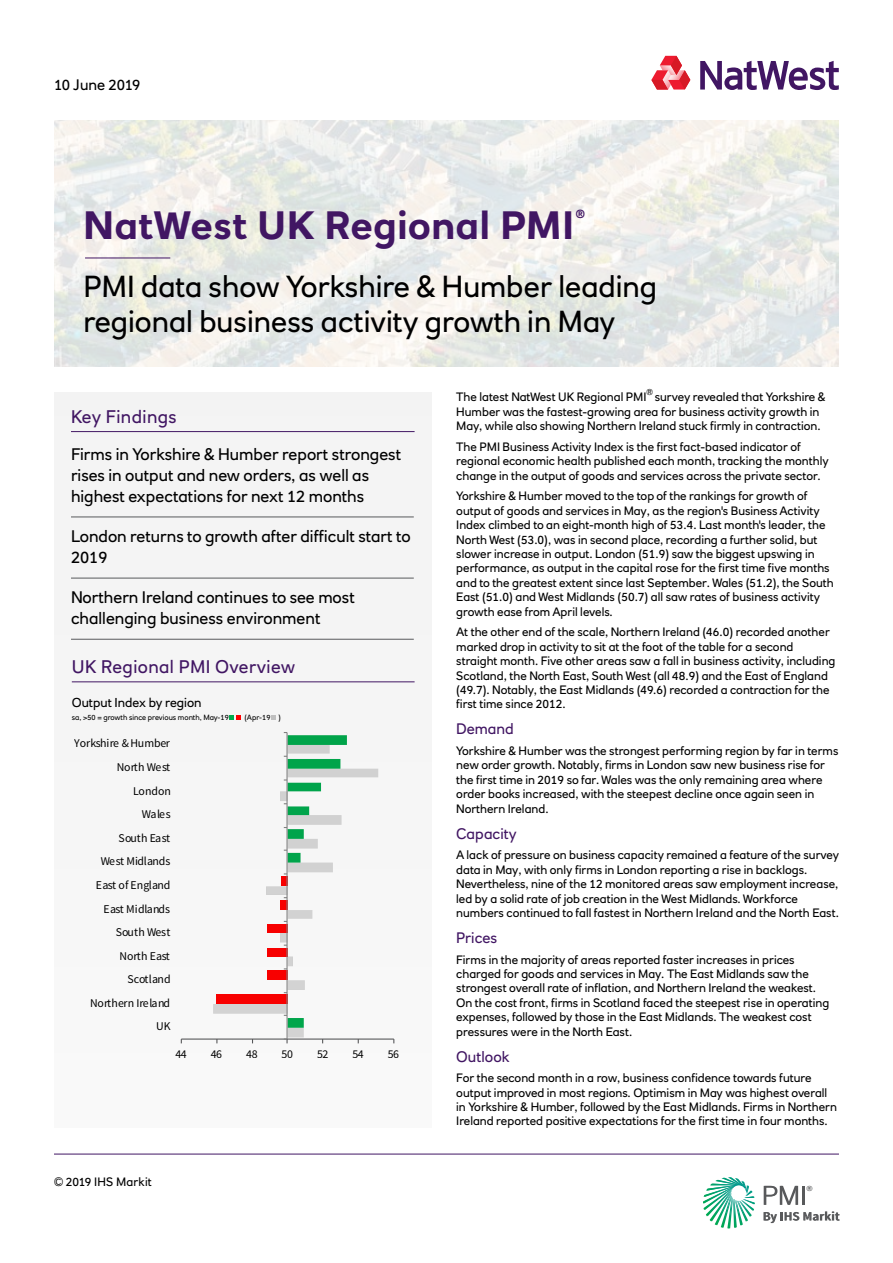
<style>
.page{position:relative;width:893px;height:1263px;background:#fff}
.page>*{position:absolute;margin:0;border:0;box-sizing:border-box;transform-origin:0 0}
.t1{font:700 39px "RN House Sans";letter-spacing:.02em;color:#411663}
.t2{font:30px/34.5px "RN House Sans";color:#000}
.t3{font:18px "RN House Sans";letter-spacing:.025em;color:#411663}
.t4{font:16.5px/21px "RN House Sans";color:#000}
.t5{font:15px "RN House Sans";color:#411663}
.t6{font:15px "RN House Sans";letter-spacing:-.01em;color:#000}
.t7{font:12.75px "RN House Sans";color:#000}
.t8{font:12px/14.4px "RN House Sans";color:#000}
.t9{font:11.85px "Source Sans Pro";letter-spacing:-.01em;color:#000}
.t10{font:700 11.55px "RN House Sans";color:#411663}
.t11{font:8.4px "RN House Sans";color:#000}
.t12{font:7.5px "RN House Sans";color:#000}
</style>
<div class="page">
<hr style="left:54px;top:1154px;width:785px;height:1px;background:#411663">
<img style="left:54px;top:120px;width:785px;height:247px">
<svg style="left:703px;top:1177px;width:52px;height:51px"></svg>
<svg style="left:763px;top:1211px;width:77px;height:12px"></svg>
<svg style="left:764px;top:1186px;width:48px;height:19px"></svg>
<div style="left:54px;top:392px;width:378px;height:736px;background:#f5f5f5"></div>
<hr style="left:72px;top:681px;width:343px;height:1px;background:#411663">
<hr style="left:71px;top:431px;width:344px;height:1px;background:#411663">
<hr style="left:85px;top:258px;width:85px;height:1px;background:#411663">
<svg style="left:700px;top:61px;width:139px;height:29px"></svg>
<svg style="left:651px;top:56px;width:39px;height:34px"></svg>
<svg style="left:213px;top:756px;width:165px;height:281px"></svg>
<div style="left:216px;top:994px;width:72px;height:10px;background:#f80000"></div>
<div style="left:267px;top:970px;width:21px;height:10px;background:#f80000"></div>
<div style="left:267px;top:948px;width:21px;height:8px;background:#f70000"></div>
<div style="left:267px;top:924px;width:21px;height:9px;background:#f70000"></div>
<div style="left:280px;top:900px;width:8px;height:10px;background:#f70000"></div>
<div style="left:281px;top:877px;width:7px;height:9px;background:#f70000"></div>
<hr style="left:181px;top:1038px;width:213px;height:1px;background:#58595b">
<hr style="left:286px;top:732px;width:2px;height:307px;background:#868686">
<svg style="left:284px;top:1038px;width:4px;height:5px"></svg>
<svg style="left:284px;top:732px;width:63px;height:296px"></svg>
<svg style="left:230px;top:715px;width:11px;height:5px"></svg>
<svg style="left:271px;top:715px;width:5px;height:4px"></svg>
<hr style="left:71px;top:517px;width:343px;height:1px;background:#58595b">
<hr style="left:71px;top:578px;width:343px;height:1px;background:#58595b">
<hr style="left:71px;top:639px;width:343px;height:1px;background:#58595b">
<p class="t6" style="left:54px;top:75px;width:88px">10 June 2019</p>
<h1 class="t1" style="left:83px;top:201px;width:492px">NatWest UK Regional PMI</h1>
<p class="t10" style="left:576px;top:207px;width:11px">®</p>
<h2 class="t2" style="left:83px;top:269px;width:575px">PMI data show Yorkshire &amp; Humber leading regional business activity growth in May</h2>
<h3 class="t3" style="left:71px;top:405px;width:107px">Key Findings</h3>
<h3 class="t4" style="left:71px;top:443px;width:332px">Firms in Yorkshire &amp; Humber report strongest rises in output and new orders, as well as highest expectations for next 12 months</h3>
<h3 class="t4" style="left:71px;top:526px;width:341px">London returns to growth after difficult start to<br>2019</h3>
<h3 class="t4" style="left:71px;top:587px;width:285px">Northern Ireland continues to see most challenging business environment</h3>
<h3 class="t3" style="left:72px;top:655px;width:225px">UK Regional PMI Overview</h3>
<p class="t7" style="left:72px;top:695px;width:131px">Output Index by region</p>
<p class="t12" style="left:72px;top:712px;width:158px">sa, &gt;50 = growth since previous month, May-19</p>
<p class="t12" style="left:245px;top:712px;width:38px">(Apr-19 )</p>
<p class="t9" style="left:74px;top:736px;width:97px">Yorkshire &amp; Humber</p>
<p class="t9" style="left:117px;top:760px;width:55px">North West</p>
<p class="t9" style="left:133px;top:783px;width:39px">London</p>
<p class="t9" style="left:142px;top:807px;width:30px">Wales</p>
<p class="t9" style="left:119px;top:830px;width:53px">South East</p>
<p class="t9" style="left:101px;top:854px;width:71px">West Midlands</p>
<p class="t9" style="left:96px;top:878px;width:76px">East of England</p>
<p class="t9" style="left:104px;top:901px;width:68px">East Midlands</p>
<p class="t9" style="left:116px;top:925px;width:56px">South West</p>
<p class="t9" style="left:120px;top:948px;width:52px">North East</p>
<p class="t9" style="left:127px;top:972px;width:45px">Scotland</p>
<p class="t9" style="left:90px;top:995px;width:81px">Northern Ireland</p>
<p class="t9" style="left:156px;top:1019px;width:16px">UK</p>
<p class="t9" style="left:176px;top:1046px;width:13px">44</p>
<p class="t9" style="left:211px;top:1046px;width:13px">46</p>
<p class="t9" style="left:246px;top:1046px;width:13px">48</p>
<p class="t9" style="left:282px;top:1046px;width:13px">50</p>
<p class="t9" style="left:317px;top:1046px;width:13px">52</p>
<p class="t9" style="left:352px;top:1046px;width:13px">54</p>
<p class="t9" style="left:388px;top:1046px;width:13px">56</p>
<p class="t8" style="left:54px;top:1175px;width:99px">© 2019 IHS Markit</p>
<p class="t11" style="left:646px;top:387px;width:8px">®</p>
<p class="t8" style="left:456px;top:390px;width:371px;text-indent:198px">survey revealed that Yorkshire &amp;<br>Humber was the fastest-growing area for business activity growth in<br>May, while also showing Northern Ireland stuck firmly in contraction.</p>
<p class="t8" style="left:456px;top:439px;width:374px">The PMI Business Activity Index is the first fact-based indicator of regional economic health published each month, tracking the monthly change in the output of goods and services across the private sector.</p>
<p class="t8" style="left:456px;top:489px;width:379px">Yorkshire &amp; Humber moved to the top of the rankings for growth of output of goods and services in May, as the region's Business Activity Index climbed to an eight-month high of 53.4. Last month's leader, the North West (53.0), was in second place, recording a further solid, but slower increase in output. London (51.9) saw the biggest upswing in performance, as output in the capital rose for the first time five months and to the greatest extent since last September. Wales (51.2), the South East (51.0) and West Midlands (50.7) all saw rates of business activity growth ease from April levels.</p>
<p class="t8" style="left:456px;top:625px;width:381px">At the other end of the scale, Northern Ireland (46.0) recorded another marked drop in activity to sit at the foot of the table for a second straight month. Five other areas saw a fall in business activity, including Scotland, the North East, South West (all 48.9) and the East of England (49.7). Notably, the East Midlands (49.6) recorded a contraction for the first time since 2012.</p>
<p class="t5" style="left:456px;top:720px;width:59px">Demand</p>
<p class="t8" style="left:456px;top:743px;width:384px">Yorkshire &amp; Humber was the strongest performing region by far in terms new order growth. Notably, firms in London saw new business rise for the first time in 2019 so far. Wales was the only remaining area where order books increased, with the steepest decline once again seen in Northern Ireland.</p>
<p class="t5" style="left:456px;top:824px;width:62px">Capacity</p>
<p class="t8" style="left:456px;top:848px;width:384px">A lack of pressure on business capacity remained a feature of the survey data in May, with only firms in London reporting a rise in backlogs.<br>Nevertheless, nine of the 12 monitored areas saw employment increase, led by a solid rate of job creation in the West Midlands. Workforce numbers continued to fall fastest in Northern Ireland and the North East.</p>
<p class="t5" style="left:456px;top:928px;width:43px">Prices</p>
<p class="t8" style="left:456px;top:952px;width:374px">Firms in the majority of areas reported faster increases in prices charged for goods and services in May. The East Midlands saw the strongest overall rate of inflation, and Northern Ireland the weakest.<br>On the cost front, firms in Scotland faced the steepest rise in operating expenses, followed by those in the East Midlands. The weakest cost pressures were in the North East.</p>
<p class="t5" style="left:456px;top:1047px;width:55px">Outlook</p>
<p class="t8" style="left:456px;top:1071px;width:382px">For the second month in a row, business confidence towards future output improved in most regions. Optimism in May was highest overall in Yorkshire &amp; Humber, followed by the East Midlands. Firms in Northern Ireland reported positive expectations for the first time in four months.</p>
<p class="t8" style="left:456px;top:390px;width:192px">The latest NatWest UK Regional PMI</p>
</div>
